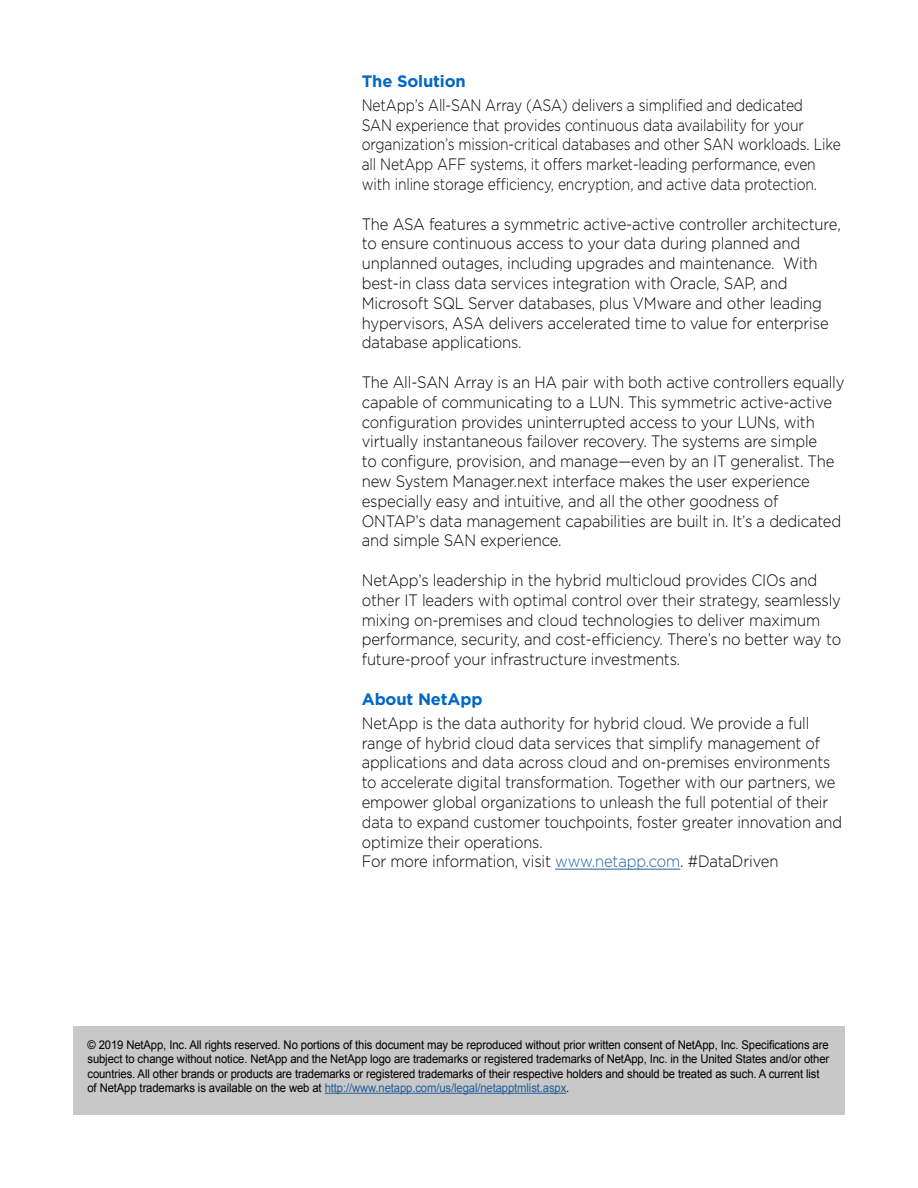
<style>
.page{position:relative;width:918px;height:1188px;background:#fff}
.page>*{position:absolute;margin:0;border:0;box-sizing:border-box;transform-origin:0 0}
.t1{font:300 16.5px/19.8px "Gotham";letter-spacing:-.01em;color:#000;scale:.9 1}
.t2{font:300 16.5px/19.8px "Gotham";letter-spacing:-.01em;color:#000;scale:.84 1}
.t3{font:700 16.5px "Gotham";letter-spacing:-.01em;color:#0067c5}
.t4{font:12px/14.4px "Arial";letter-spacing:-.01em;color:#000;scale:.94 1}
.s1{color:#215e9e}
</style>
<div class="page">
<hr style="left:555px;top:869px;width:125px;height:1px;background:#215e9e">
<div style="left:73px;top:1026px;width:772px;height:88px;background:#c8c8c8"></div>
<hr style="left:325px;top:1093px;width:241px;height:1px;background:#215e9e">
<p class="t3" style="left:362px;top:70px;width:105px">The Solution</p>
<p class="t2" style="left:362px;top:95px;width:572px">NetApp’s All-SAN Array (ASA) delivers a simplified and dedicated<br>SAN experience that provides continuous data availability for your organization’s mission-critical databases and other SAN workloads. Like all NetApp AFF systems, it offers market-leading performance, even with inline storage efficiency, encryption, and active data protection.</p>
<p class="t1" style="left:362px;top:213px;width:534px">The ASA features a symmetric active-active controller architecture, to ensure continuous access to your data during planned and unplanned outages, including upgrades and maintenance. With best-in class data services integration with Oracle, SAP, and Microsoft SQL Server databases, plus VMware and other leading hypervisors, ASA delivers accelerated time to value for enterprise database applications.</p>
<p class="t1" style="left:362px;top:372px;width:538px">The All-SAN Array is an HA pair with both active controllers equally capable of communicating to a LUN. This symmetric active-active configuration provides uninterrupted access to your LUNs, with virtually instantaneous failover recovery. The systems are simple<br>to configure, provision, and manage—even by an IT generalist. The new System Manager.next interface makes the user experience especially easy and intuitive, and all the other goodness of ONTAP’s data management capabilities are built in. It’s a dedicated and simple SAN experience.</p>
<p class="t1" style="left:362px;top:570px;width:534px">NetApp’s leadership in the hybrid multicloud provides CIOs and other IT leaders with optimal control over their strategy, seamlessly mixing on-premises and cloud technologies to deliver maximum performance, security, and cost-efficiency. There’s no better way to future-proof your infrastructure investments.</p>
<p class="t3" style="left:362px;top:688px;width:122px">About NetApp</p>
<p class="t1" style="left:362px;top:713px;width:535px">NetApp is the data authority for hybrid cloud. We provide a full range of hybrid cloud data services that simplify management of applications and data across cloud and on-premises environments to accelerate digital transformation. Together with our partners, we empower global organizations to unleash the full potential of their data to expand customer touchpoints, foster greater innovation and optimize their operations.<br>For more information, visit <span class="s1">www.netapp.com</span>. #DataDriven</p>
<p class="t4" style="left:87px;top:1037px;width:791px">© 2019 NetApp, Inc. All rights reserved. No portions of this document may be reproduced without prior written consent of NetApp, Inc. Specifications are subject to change without notice. NetApp and the NetApp logo are trademarks or registered trademarks of NetApp, Inc. in the United States and/or other countries. All other brands or products are trademarks or registered trademarks of their respective holders and should be treated as such. A current list of NetApp trademarks is available on the web at <span class="s1">http://www.netapp.com/us/legal/netapptmlist.aspx</span>.</p>
</div>
